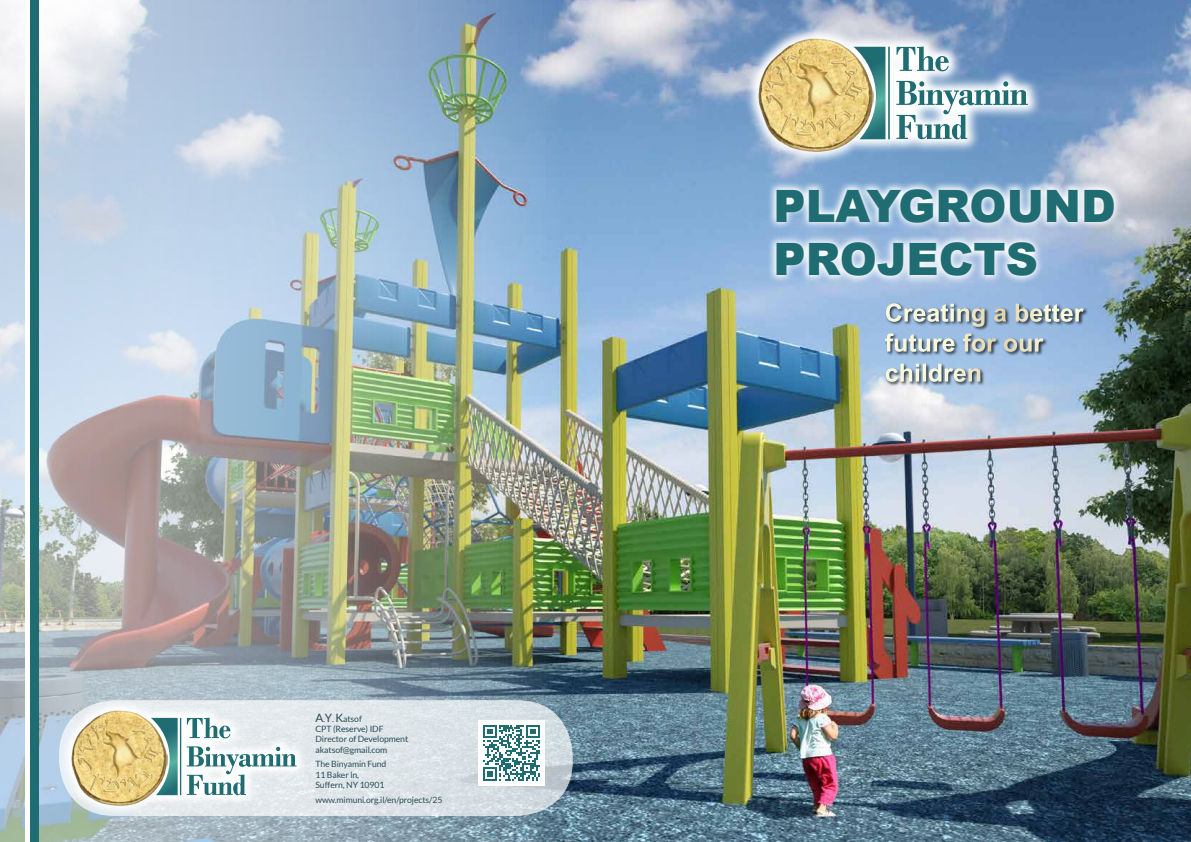
<style>
.page{position:relative;width:1191px;height:842px;background:#fff}
.page>*{position:absolute;margin:0;border:0;box-sizing:border-box;transform-origin:0 0}
.t1{font:900 44.6px/53.5px "Arial";color:#1f6c72}
.t2{font:700 25px/30px "Arial";color:#fff}
.t3{font:8.7px/10.4px "Lato";letter-spacing:-.01em;color:#294c56}
.s1{font-size:11.5px}
</style>
<div class="page">
<img style="left:0;top:0;width:1191px;height:842px">
<div style="left:26px;top:0;width:8px;height:842px;background:#fff"></div>
<svg style="left:59px;top:700px;width:514px;height:116px;background:#dbe2e7"></svg>
<svg style="left:744px;top:24px;width:298px;height:142px;background:#8dabce"></svg>
<svg style="left:896px;top:81px;width:132px;height:58px"></svg>
<svg style="left:896px;top:47px;width:52px;height:24px"></svg>
<svg style="left:873px;top:47px;width:12px;height:92px"></svg>
<hr style="left:888px;top:47px;width:1px;height:92px;background:#1f6c72">
<img style="left:758px;top:38px;width:115px;height:113px">
<svg style="left:60px;top:699px;width:248px;height:118px;fill:#e6ebee"></svg>
<svg style="left:187px;top:746px;width:110px;height:49px"></svg>
<svg style="left:187px;top:718px;width:43px;height:20px"></svg>
<svg style="left:167px;top:718px;width:11px;height:77px"></svg>
<hr style="left:180px;top:718px;width:1px;height:77px;background:#1f6c72">
<img style="left:72px;top:711px;width:95px;height:94px">
<svg style="left:767px;top:180px;width:356px;height:105px"></svg>
<div style="left:884px;top:302px;width:204px;height:85px;background:#000;opacity:.75"></div>
<div style="left:30px;top:0;width:9px;height:842px;background:#1f6c72"></div>
<div style="left:478px;top:720px;width:66px;height:65px;background:#fff"></div>
<svg style="left:483px;top:725px;width:56px;height:56px"></svg>
<p class="t3" style="left:315px;top:713px;width:94px"><span class="s1">A</span>.<span class="s1">Y</span>. <span class="s1">K</span>atsof<br>CPT (Reserve) IDF<br>Director of Development akatsof@gmail.com</p>
<p class="t3" style="left:315px;top:759px;width:72px">The Binyamin Fund<br>11 Baker ln,<br>Suffern, NY 10901</p>
<p class="t3" style="left:315px;top:794px;width:128px">www.mimuni.org.il/en/projects/25</p>
<h1 class="t1" style="left:773px;top:178px;width:344px">PLAYGROUND<br>PROJECTS</h1>
<h2 class="t2" style="left:884px;top:298px;width:200px">Creating a better future for our children</h2>
</div>
